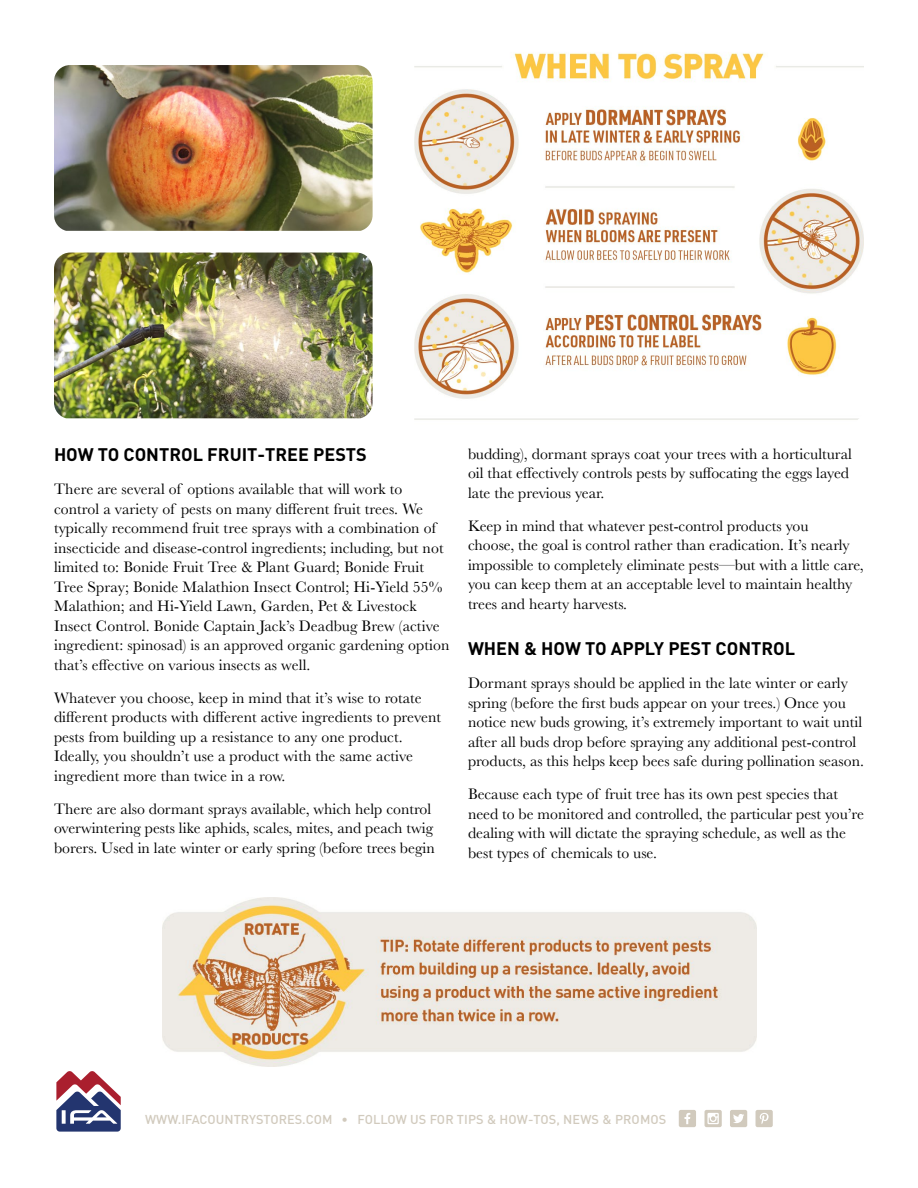
<style>
.page{position:relative;width:918px;height:1188px;background:#fff}
.page>*{position:absolute;margin:0;border:0;box-sizing:border-box;transform-origin:0 0}
.t1{font:700 18px "DIN";color:#000}
.t2{font:15.75px/19.5px "Baskerville";color:#000}
.t3{font:500 12.75px "DIN";color:#d1cabd}
</style>
<div class="page">
<svg style="left:756px;top:1110px;width:17px;height:17px"></svg>
<svg style="left:705px;top:1110px;width:17px;height:17px"></svg>
<svg style="left:679px;top:1110px;width:17px;height:17px"></svg>
<svg style="left:730px;top:1110px;width:17px;height:17px"></svg>
<svg style="left:56px;top:1071px;width:65px;height:61px"></svg>
<img style="left:54px;top:65px;width:319px;height:166px">
<img style="left:414px;top:52px;width:450px;height:368px">
<img style="left:54px;top:253px;width:319px;height:165px">
<img style="left:163px;top:898px;width:594px;height:169px">
<p class="t1" style="left:54px;top:443px;width:314px">HOW TO CONTROL FRUIT-TREE PESTS</p>
<p class="t2" style="left:54px;top:480px;width:397px">There are several of options available that will work to control a variety of pests on many different fruit trees. We typically recommend fruit tree sprays with a combination of insecticide and disease-control ingredients; including, but not limited to: Bonide Fruit Tree &amp; Plant Guard; Bonide Fruit Tree Spray; Bonide Malathion Insect Control; Hi-Yield 55% Malathion; and Hi-Yield Lawn, Garden, Pet &amp; Livestock Insect Control. Bonide Captain Jack’s Deadbug Brew (active ingredient: spinosad) is an approved organic gardening option that’s effective on various insects as well.</p>
<p class="t2" style="left:54px;top:688px;width:389px">Whatever you choose, keep in mind that it’s wise to rotate different products with different active ingredients to prevent pests from building up a resistance to any one product.<br>Ideally, you shouldn’t use a product with the same active ingredient more than twice in a row.</p>
<p class="t2" style="left:54px;top:799px;width:382px">There are also dormant sprays available, which help control overwintering pests like aphids, scales, mites, and peach twig borers. Used in late winter or early spring (before trees begin</p>
<p class="t2" style="left:468px;top:444px;width:385px">budding), dormant sprays coat your trees with a horticultural oil that effectively controls pests by suffocating the eggs layed late the previous year.</p>
<p class="t2" style="left:468px;top:516px;width:397px">Keep in mind that whatever pest-control products you<br>choose, the goal is control rather than eradication. It’s nearly impossible to completely eliminate pests—but with a little care, you can keep them at an acceptable level to maintain healthy trees and hearty harvests.</p>
<p class="t1" style="left:468px;top:637px;width:329px">WHEN &amp; HOW TO APPLY PEST CONTROL</p>
<p class="t2" style="left:468px;top:674px;width:397px">Dormant sprays should be applied in the late winter or early spring (before the first buds appear on your trees.) Once you notice new buds growing, it’s extremely important to wait until after all buds drop before spraying any additional pest-control products, as this helps keep bees safe during pollination season.</p>
<p class="t2" style="left:468px;top:785px;width:398px">Because each type of fruit tree has its own pest species that need to be monitored and controlled, the particular pest you’re dealing with will dictate the spraying schedule, as well as the best types of chemicals to use.</p>
<p class="t3" style="left:145px;top:1111px;width:523px">WWW.IFACOUNTRYSTORES.COM • FOLLOW US FOR TIPS &amp; HOW-TOS, NEWS &amp; PROMOS</p>
</div>
